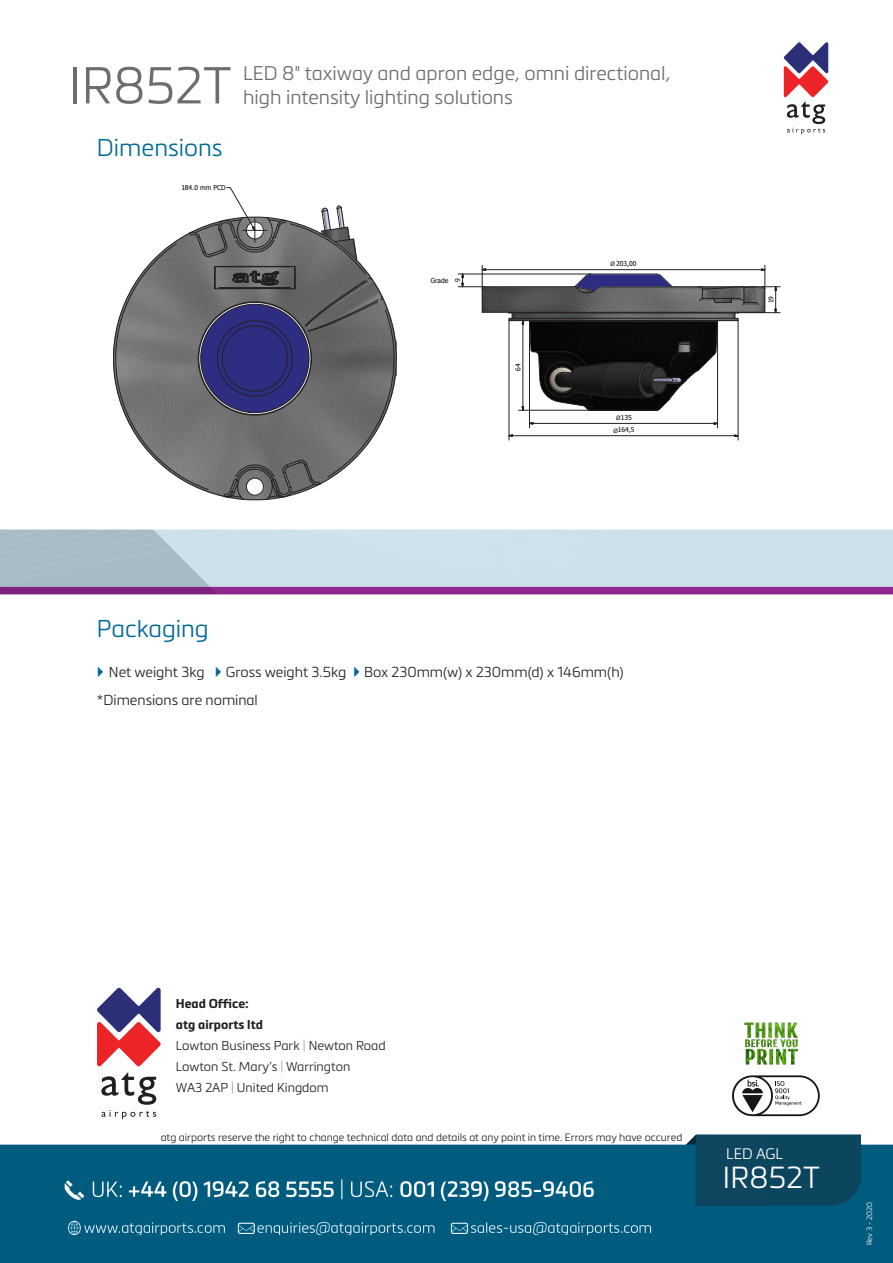
<style>
.page{position:relative;width:893px;height:1263px;background:#fff}
.page>*{position:absolute;margin:0;border:0;box-sizing:border-box;transform-origin:0 0}
.t1{font:300 51px "Metronic Pro";color:#6c6d70}
.t2{font:300 30px "Metronic Pro";letter-spacing:.01em;color:#fff}
.t3{font:300 24px "Metronic Pro";color:#006996}
.t4{font:300 19.5px/24px "Metronic Pro";color:#6c6d70}
.t5{font:300 15px "Metronic Pro";color:#fff}
.t6{font:300 14.25px "Metronic Pro";color:#231f20}
.t7{font:300 12.75px "Metronic Pro";color:#231f20}
.t8{font:700 12.75px "Metronic Pro";color:#231f20}
.t9{font:300 10.5px "Metronic Pro";color:#231f20}
.t10{font:300 7.5px "Metronic Pro";color:#fff}
.t11{font:6.75px/12.3px "Tahoma";letter-spacing:-.005em;color:#000;text-align:center}
.s1{font-family:"Myriad Pro";font-size:6.45px}
.s2{color:#919396}
</style>
<div class="page">
<img style="left:0;top:43px;width:893px;height:552px">
<img style="left:0;top:1097px;width:893px;height:166px">
<img style="left:745px;top:1023px;width:52px;height:42px">
<svg style="left:784px;top:42px;width:44px;height:92px"></svg>
<svg style="left:97px;top:988px;width:64px;height:78px"></svg>
<svg style="left:101px;top:1072px;width:55px;height:47px"></svg>
<svg style="left:732px;top:1075px;width:88px;height:41px"></svg>
<svg style="left:107px;top:187px;width:309px;height:313px"></svg>
<img style="left:482px;top:275px;width:40px;height:135px">
<hr style="left:484px;top:286px;width:91px;height:1px;background:#231f20">
<hr style="left:482px;top:312px;width:283px;height:1px;background:#231f20">
<hr style="left:509px;top:313px;width:229px;height:1px;background:#231f20">
<hr style="left:509px;top:318px;width:229px;height:1px;background:#231f20">
<hr style="left:509px;top:320px;width:229px;height:1px;background:#231f20">
<svg style="left:508px;top:313px;width:5px;height:8px"></svg>
<hr style="left:486px;top:269px;width:275px;height:1px;background:#231f20">
<svg style="left:458px;top:265px;width:28px;height:47px"></svg>
<hr style="left:458px;top:274px;width:133px;height:1px;background:#231f20">
<hr style="left:518px;top:410px;width:72px;height:1px;background:#231f20">
<hr style="left:533px;top:423px;width:181px;height:1px;background:#231f20">
<hr style="left:529px;top:321px;width:1px;height:107px;background:#231f20">
<hr style="left:717px;top:321px;width:1px;height:107px;background:#231f20">
<hr style="left:512px;top:435px;width:223px;height:1px;background:#231f20">
<hr style="left:738px;top:321px;width:1px;height:119px;background:#231f20">
<hr style="left:509px;top:321px;width:1px;height:119px;background:#231f20">
<svg style="left:522px;top:265px;width:258px;height:147px"></svg>
<p class="t1" style="left:69px;top:51px;width:164px">IR852T</p>
<p class="t4" style="left:243px;top:60px;width:429px">LED 8" taxiway and apron edge, omni directional, high intensity lighting solutions</p>
<p class="t3" style="left:97px;top:132px;width:127px">Dimensions</p>
<p class="t11" style="left:181px;top:181px;width:46px">184.0 mm PCD</p>
<p class="t11" style="left:431px;top:274px;width:19px">Grade</p>
<p class="t11" style="left:451px;top:282px;width:5px;rotate:-90deg">9</p>
<p class="t11" style="left:512px;top:371px;width:9px;rotate:-90deg">64</p>
<p class="t11" style="left:610px;top:257px;width:27px"><span class="s1">Ø</span> 203,00</p>
<p class="t11" style="left:614px;top:411px;width:22px"><span class="s1">Ø</span>135<br><span class="s1">Ø</span>164,5</p>
<p class="t3" style="left:97px;top:613px;width:113px">Packaging</p>
<p class="t6" style="left:109px;top:662px;width:97px">Net weight 3kg</p>
<p class="t6" style="left:226px;top:662px;width:399px">Gross weight 3.5kg Box 230mm(w) x 230mm(d) x 146mm(h)</p>
<p class="t6" style="left:97px;top:690px;width:162px">*Dimensions are nominal</p>
<p class="t11" style="left:764px;top:303px;width:9px;rotate:-90deg">19</p>
<p class="t8" style="left:176px;top:995px;width:74px">Head Office:</p>
<p class="t8" style="left:176px;top:1016px;width:89px">atg airports ltd</p>
<p class="t7" style="left:176px;top:1036px;width:211px">Lowton Business Park <span class="s2">|</span> Newton Road</p>
<p class="t7" style="left:176px;top:1057px;width:176px">Lowton St. Mary’s <span class="s2">|</span> Warrington</p>
<p class="t7" style="left:176px;top:1078px;width:154px">WA3 2AP <span class="s2">|</span> United Kingdom</p>
<p class="t9" style="left:161px;top:1130px;width:523px">atg airports reserve the right to change technical data and details at any point in time. Errors may have occured</p>
<p class="t5" style="left:726px;top:1143px;width:58px">LED AGL</p>
<p class="t2" style="left:723px;top:1157px;width:99px">IR852T</p>
<p class="t10" style="left:864px;top:1245px;width:45px;rotate:-90deg">Rev 3 - 2020</p>
</div>
